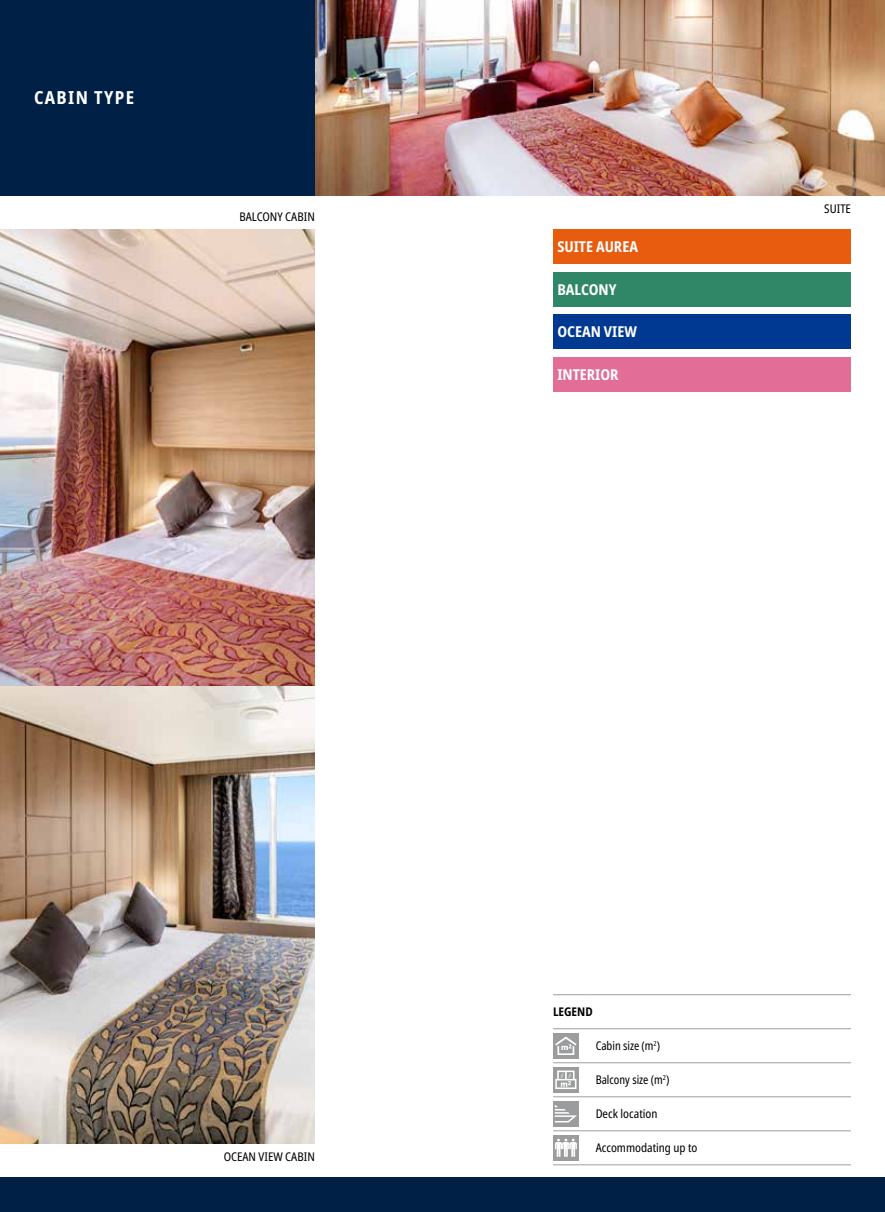
<style>
.page{position:relative;width:885px;height:1212px;background:#fff}
.page>*{position:absolute;margin:0;border:0;box-sizing:border-box;transform-origin:0 0}
.t1{font:700 condensed 18px "Noto Sans";letter-spacing:.075em;color:#fff}
.t2{font:700 condensed 15px "Noto Sans";color:#fff}
.t3{font:condensed 12px "Noto Sans";color:#000}
.t4{font:condensed 12px "Noto Sans";color:#000;scale:.95 1}
.t5{font:700 condensed 12px "Noto Sans";color:#000}
</style>
<div class="page">
<img style="left:315px;top:0;width:569px;height:196px">
<div style="left:0;top:1178px;width:884px;height:34px;background:#002046"></div>
<img style="left:0;top:230px;width:315px;height:457px">
<img style="left:0;top:687px;width:315px;height:457px">
<hr style="left:553px;top:994px;width:34px;height:1px;background:#9d9d9c">
<hr style="left:587px;top:994px;width:263px;height:1px;background:#9d9d9c">
<hr style="left:553px;top:1028px;width:34px;height:1px;background:#9d9d9c">
<hr style="left:587px;top:1028px;width:263px;height:1px;background:#9d9d9c">
<hr style="left:553px;top:1062px;width:34px;height:1px;background:#9d9d9c">
<hr style="left:587px;top:1062px;width:263px;height:1px;background:#9d9d9c">
<hr style="left:553px;top:1096px;width:34px;height:1px;background:#9d9d9c">
<hr style="left:587px;top:1096px;width:263px;height:1px;background:#9d9d9c">
<hr style="left:553px;top:1130px;width:34px;height:1px;background:#9d9d9c">
<hr style="left:587px;top:1130px;width:263px;height:1px;background:#9d9d9c">
<hr style="left:553px;top:1164px;width:34px;height:1px;background:#9d9d9c">
<hr style="left:587px;top:1164px;width:263px;height:1px;background:#9d9d9c">
<div style="left:553px;top:1033px;width:25px;height:25px;background:#9b9c9d"></div>
<svg style="left:555px;top:1036px;width:21px;height:19px"></svg>
<div style="left:553px;top:1067px;width:25px;height:25px;background:#9b9c9d"></div>
<svg style="left:555px;top:1070px;width:21px;height:19px"></svg>
<div style="left:553px;top:1101px;width:25px;height:25px;background:#9b9c9d"></div>
<svg style="left:554px;top:1105px;width:23px;height:17px"></svg>
<div style="left:553px;top:1135px;width:25px;height:25px;background:#9b9c9d"></div>
<svg style="left:555px;top:1139px;width:21px;height:18px"></svg>
<div style="left:553px;top:230px;width:297px;height:34px;background:#e85c10"></div>
<div style="left:553px;top:272px;width:297px;height:34px;background:#308767"></div>
<div style="left:553px;top:315px;width:297px;height:34px;background:#003991"></div>
<div style="left:553px;top:357px;width:297px;height:34px;background:#e26e98"></div>
<div style="left:0;top:0;width:315px;height:196px;background:#002046"></div>
<h1 class="t1" style="left:34px;top:90px;width:102px">CABIN TYPE</h1>
<p class="t3" style="left:239px;top:212px;width:77px">BALCONY CABIN</p>
<p class="t2" style="left:557px;top:240px;width:82px">SUITE AUREA</p>
<p class="t2" style="left:557px;top:283px;width:61px">BALCONY</p>
<p class="t2" style="left:557px;top:326px;width:81px">OCEAN VIEW</p>
<p class="t2" style="left:557px;top:368px;width:63px">INTERIOR</p>
<p class="t3" style="left:824px;top:203px;width:28px">SUITE</p>
<p class="t3" style="left:224px;top:1152px;width:93px">OCEAN VIEW CABIN</p>
<p class="t5" style="left:553px;top:1007px;width:41px">LEGEND</p>
<p class="t4" style="left:595px;top:1041px;width:69px">Cabin size (m<sup>2</sup>)</p>
<p class="t4" style="left:595px;top:1075px;width:79px">Balcony size (m<sup>2</sup>)</p>
<p class="t3" style="left:595px;top:1109px;width:63px">Deck location</p>
<p class="t3" style="left:595px;top:1143px;width:103px">Accommodating up to</p>
</div>
